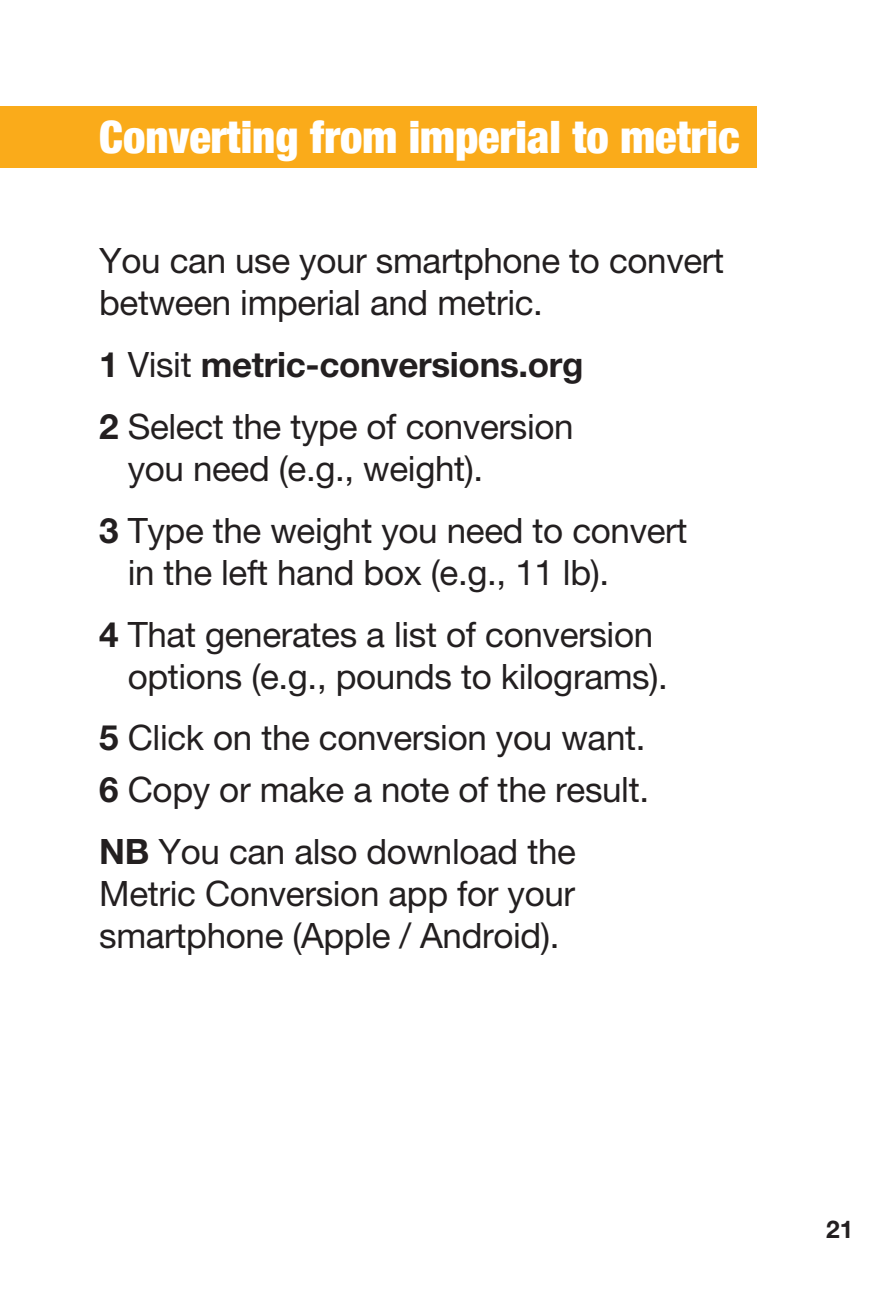
<style>
.page{position:relative;width:893px;height:1290px;background:#fff}
.page>*{position:absolute;margin:0;border:0;box-sizing:border-box;transform-origin:0 0}
.t1{font:900 condensed 44.8px "Helvetica Neue";color:#fff}
.t2{font:35px/61.9px "Helvetica Neue LT Pro";letter-spacing:-.01em;color:#231f20}
.t3{font:700 24.5px "Helvetica Neue LT Pro";color:#231f20}
.s1{font-weight:700}
</style>
<div class="page">
<div style="left:0;top:107px;width:756px;height:61px;background:#faab1a"></div>
<p class="t1" style="left:99px;top:100px;width:642px">Converting from imperial to metric</p>
<p class="t2" style="left:99px;top:239px;width:626px;line-height:42px">You can use your smartphone to convert between imperial and metric.</p>
<p class="t2" style="left:99px;top:333px;width:486px"><span class="s1">1</span> Visit <span class="s1">metric-conversions.org<br>2</span> Select the type of conversion</p>
<p class="t2" style="left:99px;top:437px;width:590px;text-indent:28px">you need (e.g., weight).<br><span class="s1">3</span> Type the weight you need to convert</p>
<p class="t2" style="left:99px;top:541px;width:555px;text-align:center">in the left hand box (e.g., 11 lb).<br><span class="s1">4</span> That generates a list of conversion</p>
<p class="t2" style="left:99px;top:645px;width:570px;text-indent:28px">options (e.g., pounds to kilograms).<br><span class="s1">5</span> Click on the conversion you want.</p>
<p class="t2" style="left:99px;top:758px;width:551px"><span class="s1">6</span> Copy or make a note of the result.<br><span class="s1">NB</span> You can also download the</p>
<p class="t2" style="left:99px;top:872px;width:477px;line-height:42px">Metric Conversion app for your smartphone (Apple / Android).</p>
<p class="t3" style="left:826px;top:1214px;width:29px">21</p>
</div>
